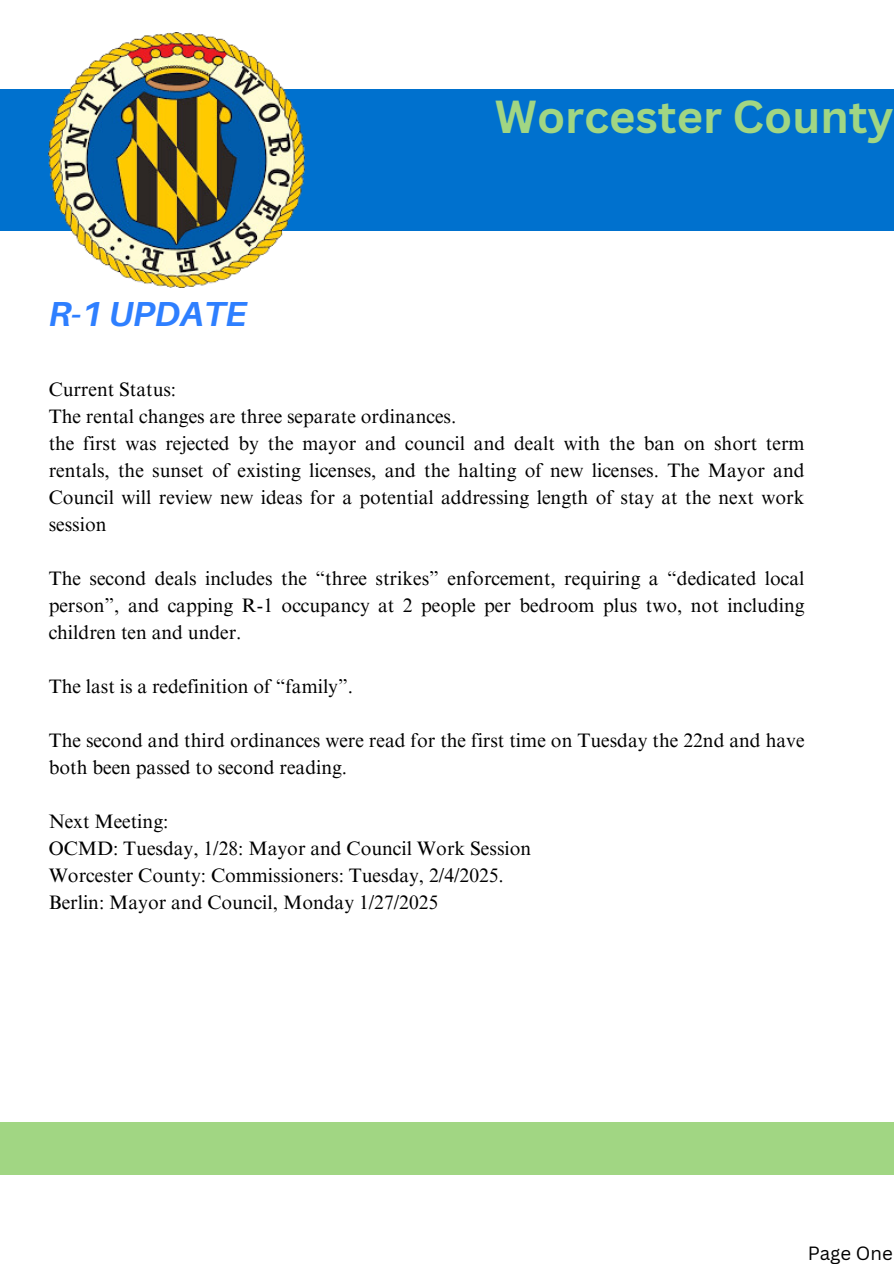
<style>
.page{position:relative;width:894px;height:1264px;background:#fff}
.page>*{position:absolute;margin:0;border:0;box-sizing:border-box;transform-origin:0 0}
.t1{font:700 45px "Canva Sans";color:#a1d683}
.t2{font:italic 700 34.8px "Aileron";color:#2e7fff}
.t3{font:19.5px/27px "Times NRMT Pro";color:#000;text-align:justify}
.t4{font:18.75px "Canva Sans";color:#000}
</style>
<div class="page">
<div style="left:0;top:1121px;width:893px;height:53px;background:#a1d683"></div>
<div style="left:0;top:89px;width:893px;height:141px;background:#0071ce"></div>
<img style="left:49px;top:32px;width:255px;height:256px">
<h2 class="t2" style="left:49px;top:292px;width:200px">R-1 UPDATE</h2>
<p class="t1" style="left:495px;top:85px;width:400px">Worcester County</p>
<p class="t3" style="left:49px;top:378px;width:129px">Current Status:</p>
<p class="t3" style="left:49px;top:405px;width:409px">The rental changes are three separate ordinances.</p>
<p class="t3" style="left:49px;top:432px;width:757px">the first was rejected by the mayor and council and dealt with the ban on short term rentals, the sunset of existing licenses, and the halting of new licenses. The Mayor and Council will review new ideas for a potential addressing length of stay at the next work session</p>
<p class="t3" style="left:49px;top:567px;width:757px">The second deals includes the “three strikes” enforcement, requiring a “dedicated local person”, and capping R-1 occupancy at 2 people per bedroom plus two, not including children ten and under.</p>
<p class="t3" style="left:49px;top:675px;width:306px">The last is a redefinition of “family”.</p>
<p class="t3" style="left:49px;top:729px;width:757px">The second and third ordinances were read for the first time on Tuesday the 22nd and have both been passed to second reading.</p>
<p class="t3" style="left:49px;top:810px;width:121px">Next Meeting:</p>
<p class="t3" style="left:49px;top:837px;width:484px">OCMD: Tuesday, 1/28: Mayor and Council Work Session</p>
<p class="t3" style="left:49px;top:864px;width:456px">Worcester County: Commissioners: Tuesday, 2/4/2025.</p>
<p class="t3" style="left:49px;top:891px;width:391px">Berlin: Mayor and Council, Monday 1/27/2025</p>
<h1 class="t4" style="left:807px;top:1239px;width:87px">Page One</h1>
</div>
